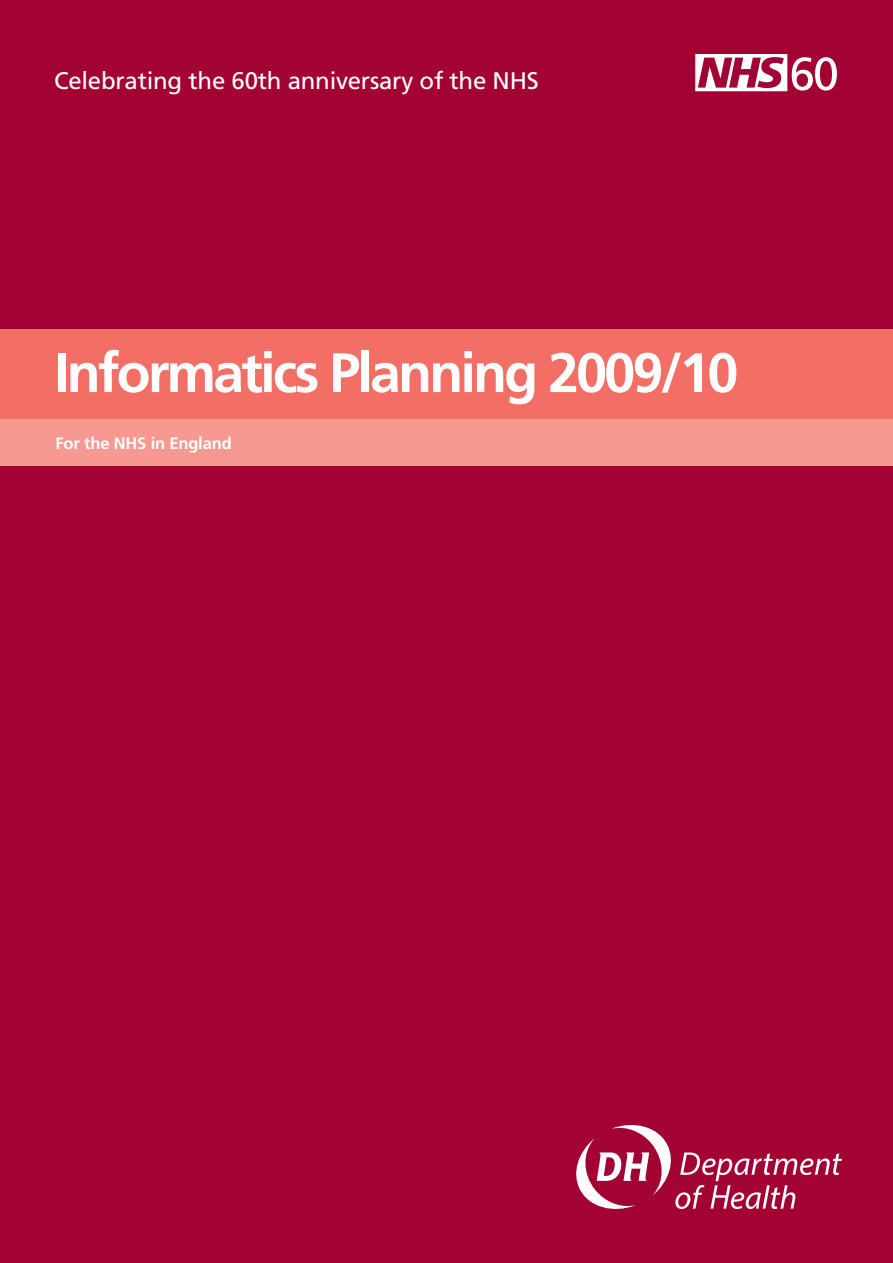
<style>
.page{position:relative;width:893px;height:1263px;background:#a30234}
.page>*{position:absolute;margin:0;border:0;box-sizing:border-box;transform-origin:0 0}
.t1{font:700 55.5px "Frutiger";letter-spacing:-.05em;color:#fff}
.t2{font:24px "Frutiger";letter-spacing:-.01em;color:#fff}
.t3{font:700 16.5px "Frutiger";letter-spacing:-.01em;color:#fff}
</style>
<div class="page">
<svg style="left:695px;top:54px;width:142px;height:37px"></svg>
<svg style="left:576px;top:1125px;width:266px;height:84px"></svg>
<div style="left:0;top:329px;width:893px;height:91px;background:#f36f66"></div>
<div style="left:0;top:420px;width:893px;height:46px;background:#f79891"></div>
<p class="t2" style="left:54px;top:67px;width:486px">Celebrating the 60th anniversary of the NHS</p>
<p class="t1" style="left:54px;top:340px;width:686px">Informatics Planning 2009/10</p>
<p class="t3" style="left:56px;top:433px;width:178px">For the NHS in England</p>
</div>
